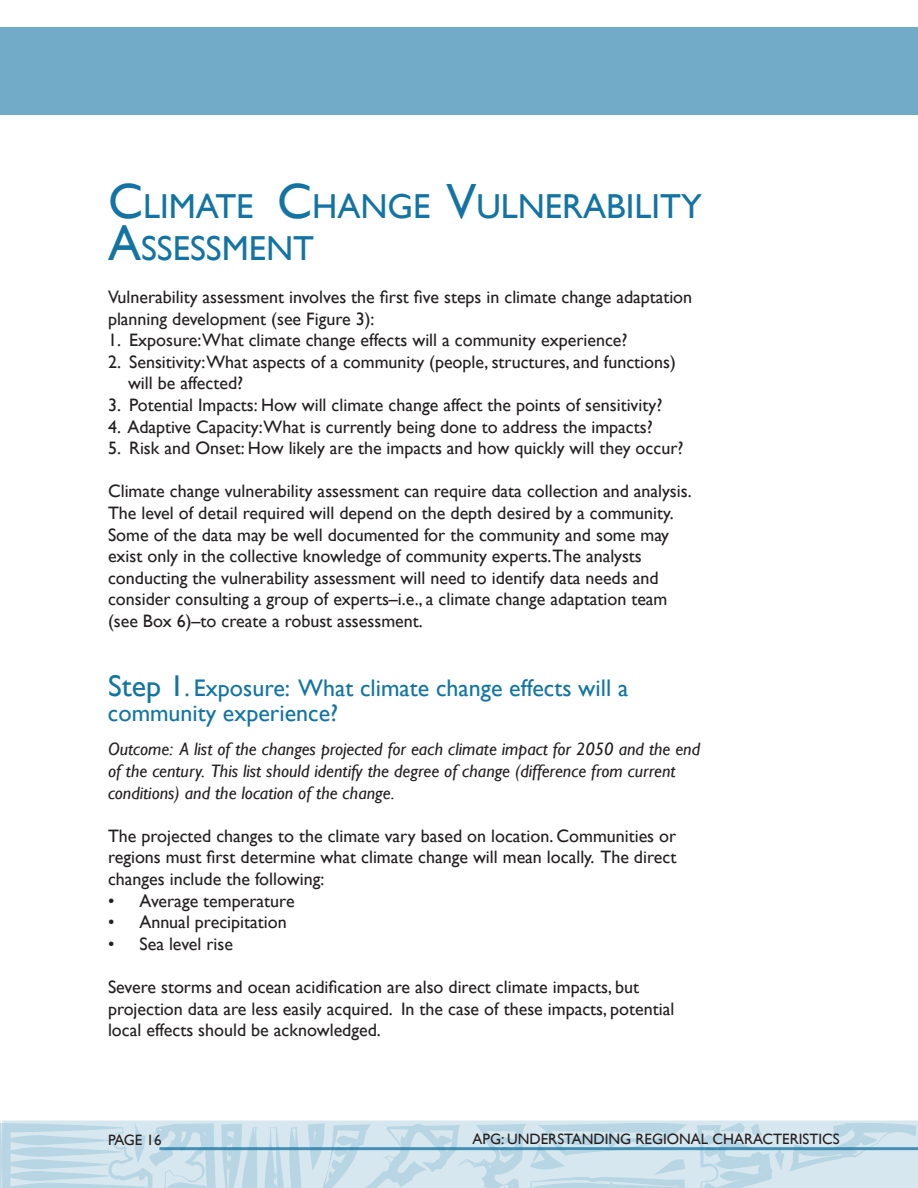
<style>
.page{position:relative;width:918px;height:1188px;background:#fff}
.page>*{position:absolute;margin:0;border:0;box-sizing:border-box;transform-origin:0 0}
.t1{font:34.65px/42px "Gill Sans";color:#1374a3}
.t2{font:24px/25.5px "Gill Sans";color:#1374a3}
.t3{font:18px/21.6px "Gill Sans";color:#231f20}
.t4{font:italic 18px/21.6px "Gill Sans";color:#231f20}
.t5{font:15px "Gill Sans";color:#231f20}
.s1{font-size:49.5px}
.s2{font-size:30px}
</style>
<div class="page">
<div style="left:0;top:27px;width:918px;height:87px;background:#71abc7"></div>
<svg style="left:258px;top:1120px;width:660px;height:68px;fill:#d7e7ef"></svg>
<svg style="left:264px;top:1127px;width:38px;height:61px"></svg>
<svg style="left:0;top:1120px;width:258px;height:68px"></svg>
<svg style="left:308px;top:1123px;width:379px;height:65px"></svg>
<svg style="left:697px;top:1122px;width:219px;height:66px"></svg>
<hr style="left:159px;top:1147px;width:759px;height:3px;background:#1374a3">
<h1 class="t1" style="left:108px;top:186px;width:595px"><span class="s1">C</span>LIMATE <span class="s1">C</span>HANGE <span class="s1">V</span>ULNERABILITY<br><span class="s1">A</span>SSESSMENT</h1>
<p class="t3" style="left:108px;top:286px;width:586px">Vulnerability assessment involves the first five steps in climate change adaptation planning development (see Figure 3):</p>
<p class="t3" style="left:108px;top:330px;width:521px">1. Exposure:What climate change effects will a community experience?</p>
<p class="t3" style="left:128px;top:351px;width:549px;text-indent:-20px">2. Sensitivity:What aspects of a community (people, structures, and functions) will be affected?</p>
<p class="t3" style="left:108px;top:394px;width:556px">3. Potential Impacts: How will climate change affect the points of sensitivity?</p>
<p class="t3" style="left:108px;top:416px;width:546px">4. Adaptive Capacity:What is currently being done to address the impacts?</p>
<p class="t3" style="left:108px;top:438px;width:577px">5. Risk and Onset: How likely are the impacts and how quickly will they occur?</p>
<p class="t3" style="left:108px;top:481px;width:585px">Climate change vulnerability assessment can require data collection and analysis.<br>The level of detail required will depend on the depth desired by a community.<br>Some of the data may be well documented for the community and some may exist only in the collective knowledge of community experts.The analysts conducting the vulnerability assessment will need to identify data needs and consider consulting a group of experts–i.e., a climate change adaptation team (see Box 6)–to create a robust assessment.</p>
<h2 class="t2" style="left:108px;top:675px;width:522px"><span class="s2">Step 1</span>. Exposure: What climate change effects will a community experience?</h2>
<p class="t4" style="left:108px;top:739px;width:594px">Outcome: A list of the changes projected for each climate impact for 2050 and the end of the century. This list should identify the degree of change (difference from current conditions) and the location of the change.</p>
<p class="t3" style="left:108px;top:825px;width:570px;text-align:justify">The projected changes to the climate vary based on location. Communities or regions must first determine what climate change will mean locally. The direct changes include the following:</p>
<p class="t3" style="left:108px;top:890px;width:188px">• Average temperature</p>
<p class="t3" style="left:108px;top:912px;width:180px">• Annual precipitation</p>
<p class="t3" style="left:108px;top:933px;width:127px">• Sea level rise</p>
<p class="t3" style="left:108px;top:976px;width:568px">Severe storms and ocean acidification are also direct climate impacts, but projection data are less easily acquired. In the case of these impacts, potential local effects should be acknowledged.</p>
<p class="t5" style="left:108px;top:1131px;width:55px">PAGE 16</p>
<p class="t5" style="left:472px;top:1131px;width:369px">APG: UNDERSTANDING REGIONAL CHARACTERISTICS</p>
</div>
